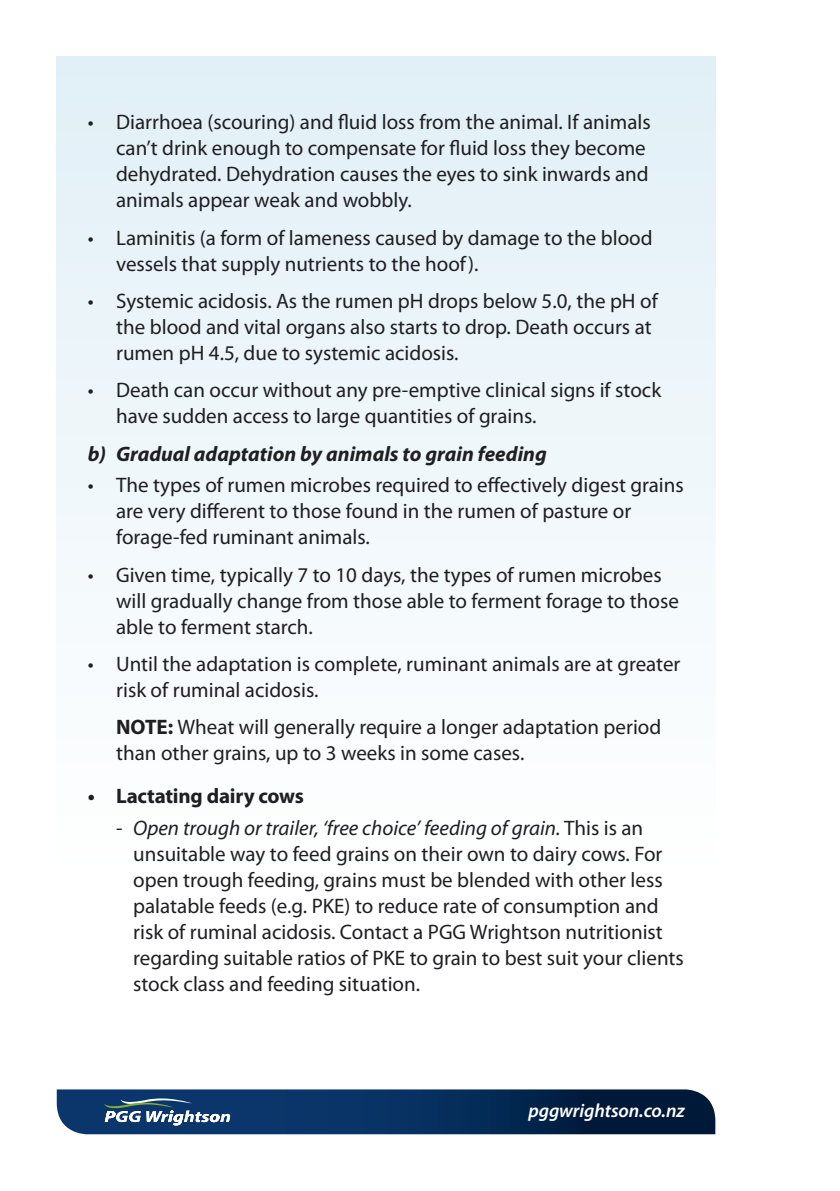
<style>
.page{position:relative;width:840px;height:1191px;background:#fff}
.page>*{position:absolute;margin:0;border:0;box-sizing:border-box;transform-origin:0 0}
.t1{font:21px/26px "Myriad Pro";color:#1f1e21}
.t2{font:italic 700 21px "Myriad Pro";color:#1f1e21}
.t3{font:700 21px "Myriad Pro";letter-spacing:-.01em;color:#1f1e21}
.t4{font:italic 600 19px "Myriad Pro";letter-spacing:-.005em;color:#fff}
.s1{font-weight:700}
.s2{font-style:italic}
</style>
<div class="page">
<div style="left:57px;top:57px;width:657px;height:1032px;background:linear-gradient(to bottom,#e2f0f7,#fff)"></div>
<svg style="left:57px;top:1089px;width:658px;height:45px;background:#133761"></svg>
<p class="t1" style="left:116px;top:109px;width:536px;text-indent:-28px">• Diarrhoea (scouring) and fluid loss from the animal. If animals can’t drink enough to compensate for fluid loss they become dehydrated. Dehydration causes the eyes to sink inwards and animals appear weak and wobbly.</p>
<p class="t1" style="left:116px;top:224px;width:537px;text-indent:-28px">• Laminitis (a form of lameness caused by damage to the blood vessels that supply nutrients to the hoof).</p>
<p class="t1" style="left:116px;top:287px;width:543px;text-indent:-28px">• Systemic acidosis. As the rumen pH drops below 5.0, the pH of the blood and vital organs also starts to drop. Death occurs at rumen pH 4.5, due to systemic acidosis.</p>
<p class="t1" style="left:116px;top:377px;width:546px;text-indent:-28px">• Death can occur without any pre-emptive clinical signs if stock have sudden access to large quantities of grains.</p>
<p class="t2" style="left:88px;top:440px;width:460px">b) Gradual adaptation by animals to grain feeding</p>
<p class="t1" style="left:116px;top:472px;width:569px;text-indent:-28px">• The types of rumen microbes required to effectively digest grains are very different to those found in the rumen of pasture or forage-fed ruminant animals.</p>
<p class="t1" style="left:116px;top:561px;width:564px;text-indent:-28px">• Given time, typically 7 to 10 days, the types of rumen microbes will gradually change from those able to ferment forage to those able to ferment starch.</p>
<p class="t1" style="left:116px;top:650px;width:565px;text-indent:-28px">• Until the adaptation is complete, ruminant animals are at greater risk of ruminal acidosis.</p>
<p class="t1" style="left:116px;top:714px;width:546px"><span class="s1">NOTE:</span> Wheat will generally require a longer adaptation period than other grains, up to 3 weeks in some cases.</p>
<p class="t3" style="left:88px;top:782px;width:217px">• Lactating dairy cows</p>
<p class="t1" style="left:133px;top:814px;width:552px;text-indent:-17px">- <span class="s2">Open trough or trailer, ‘free choice’ feeding of grain.</span> This is an unsuitable way to feed grains on their own to dairy cows. For open trough feeding, grains must be blended with other less palatable feeds (e.g. PKE) to reduce rate of consumption and risk of ruminal acidosis. Contact a PGG Wrightson nutritionist regarding suitable ratios of PKE to grain to best suit your clients stock class and feeding situation.</p>
<p class="t4" style="left:528px;top:1098px;width:158px">pggwrightson.co.nz</p>
</div>
